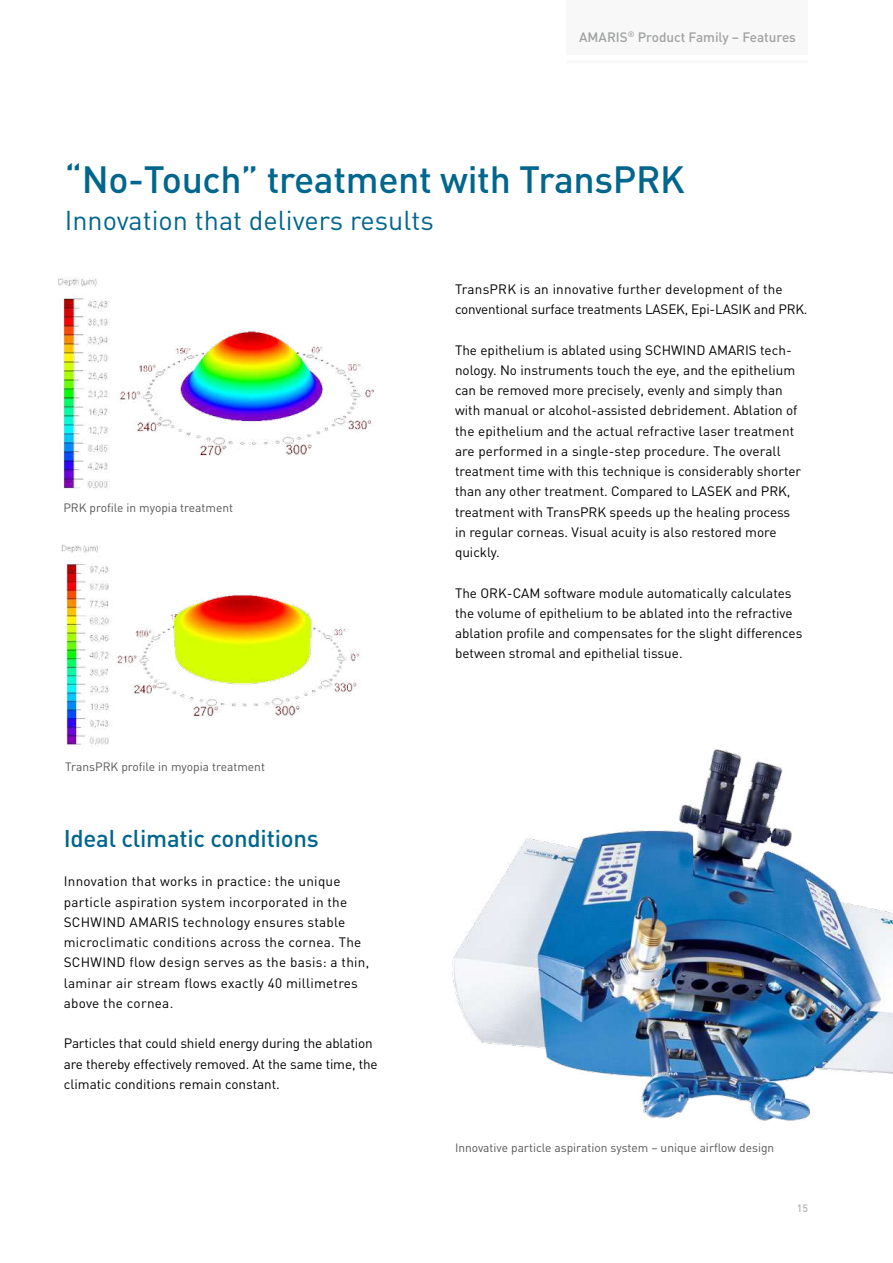
<style>
.page{position:relative;width:893px;height:1263px;background:#fff}
.page>*{position:absolute;margin:0;border:0;box-sizing:border-box;transform-origin:0 0}
.t1{font:500 37.5px "DIN Schwind";letter-spacing:-.01em;color:#00668d}
.t2{font:27px "DIN Schwind";color:#00668d}
.t3{font:500 24px "DIN Schwind";letter-spacing:-.01em;color:#00668d}
.t4{font:13.5px/20.2px "DIN Schwind";color:#000}
.t5{font:13.5px/20.2px "DIN Schwind";letter-spacing:.02em;color:#000}
.t6{font:500 13.5px "DIN Schwind";color:#a0a1a1}
.t7{font:12px "DIN Schwind";color:#565656}
.t8{font:500 10.5px "DIN Schwind";color:#b1b2b3}
</style>
<div class="page">
<img style="left:452px;top:748px;width:441px;height:373px">
<hr style="left:567px;top:60px;width:241px;height:3px;background:#f8f8f8">
<div style="left:567px;top:0;width:241px;height:55px;background:#f8f8f8"></div>
<img style="left:58px;top:277px;width:317px;height:212px">
<img style="left:61px;top:544px;width:299px;height:201px">
<p class="t6" style="left:579px;top:28px;width:218px">AMARIS<sup>®</sup> Product Family – Features</p>
<h1 class="t1" style="left:65px;top:155px;width:622px">“No-Touch” treatment with TransPRK</h1>
<h2 class="t2" style="left:65px;top:204px;width:370px">Innovation that delivers results</h2>
<p class="t7" style="left:63px;top:500px;width:171px">PRK profile in myopia treatment</p>
<p class="t7" style="left:65px;top:759px;width:201px">TransPRK profile in myopia treatment</p>
<h3 class="t3" style="left:64px;top:823px;width:256px">Ideal climatic conditions</h3>
<p class="t5" style="left:64px;top:871px;width:307px">Innovation that works in practice: the unique particle aspiration system incorporated in the SCHWIND AMARIS technology ensures stable microclimatic conditions across the cornea. The SCHWIND flow design serves as the basis: a thin, laminar air stream flows exactly 40 millimetres above the cornea.</p>
<p class="t4" style="left:64px;top:1033px;width:315px">Particles that could shield energy during the ablation are thereby effectively removed. At the same time, the climatic conditions remain constant.</p>
<p class="t4" style="left:455px;top:278px;width:354px">TransPRK is an innovative further development of the conventional surface treatments LASEK, Epi-LASIK and PRK.</p>
<p class="t4" style="left:455px;top:339px;width:348px">The epithelium is ablated using SCHWIND AMARIS tech&shy;nology. No instruments touch the eye, and the epithelium can be removed more precisely, evenly and simply than with manual or alcohol-assisted debridement. Ablation of the epithelium and the actual refractive laser treatment are performed in a single-step procedure. The overall treatment time with this technique is considerably shorter than any other treatment. Compared to LASEK and PRK, treatment with TransPRK speeds up the healing process in regular corneas. Visual acuity is also restored more quickly.</p>
<p class="t4" style="left:455px;top:582px;width:349px">The ORK-CAM software module automatically calculates the volume of epithelium to be ablated into the refractive ablation profile and compensates for the slight differences between stromal and epithelial tissue.</p>
<p class="t7" style="left:455px;top:1140px;width:321px">Innovative particle aspiration system – unique airflow design</p>
<p class="t8" style="left:797px;top:1201px;width:13px">15</p>
</div>
